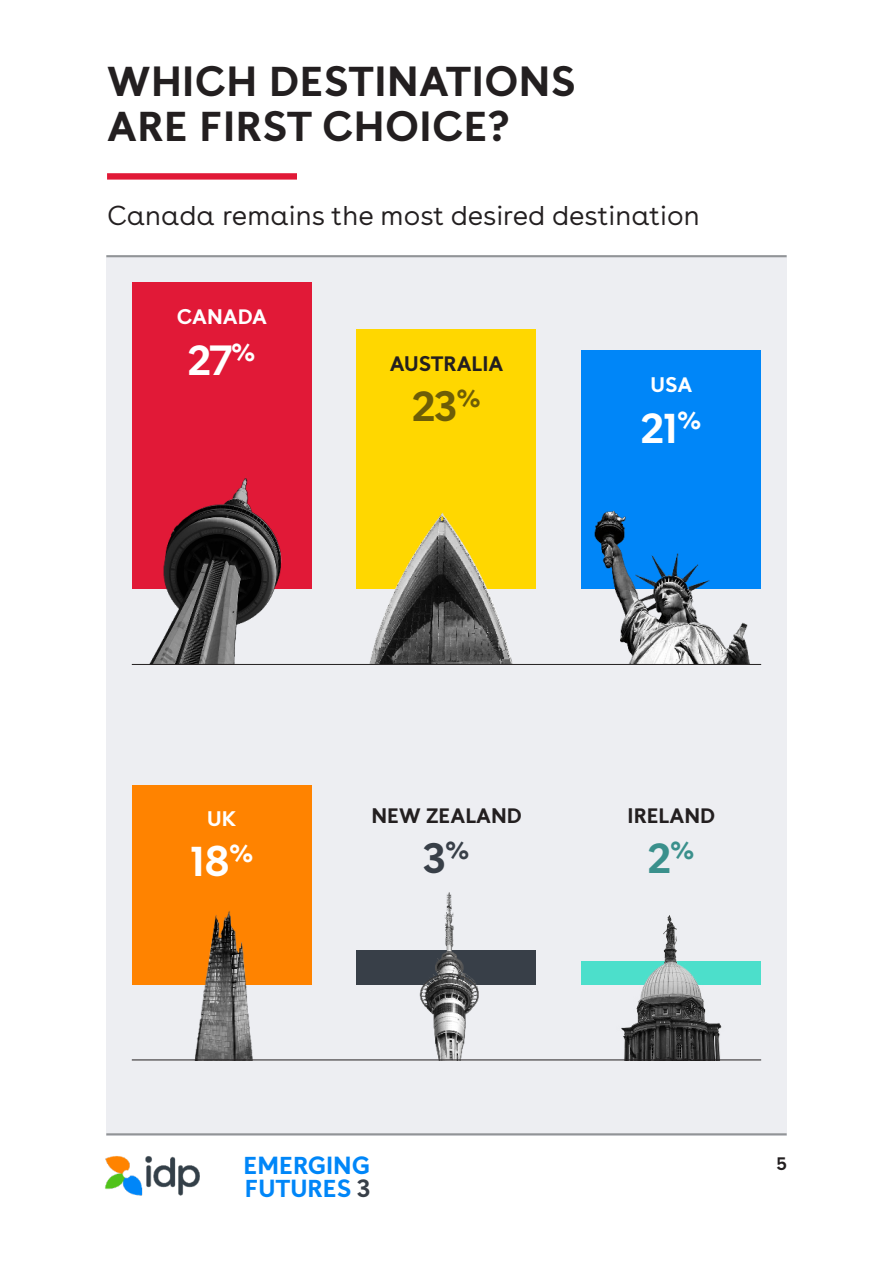
<style>
.page{position:relative;width:893px;height:1263px;background:#fff}
.page>*{position:absolute;margin:0;border:0;box-sizing:border-box;transform-origin:0 0}
.t1{font:700 42px/45px "Buenos Aires TTF";letter-spacing:.01em;color:#231f20}
.t2{font:700 42px "Buenos Aires TTF";color:#fff}
.t3{font:700 42px "Buenos Aires TTF";color:#6d5d07}
.t4{font:700 42px "Buenos Aires TTF";color:#383f48}
.t5{font:700 42px "Buenos Aires TTF";color:#3a908c}
.t6{font:300 27px "Buenos Aires TTF";color:#231f20}
.t7{font:700 24.6px "Buenos Aires TTF";color:#0086f8}
.t8{font:700 21px "Buenos Aires TTF";color:#231f20}
.t9{font:700 21px "Buenos Aires TTF";color:#fff}
.t10{font:700 18px "Buenos Aires TTF";color:#231f20}
.s1{color:#383f48}
</style>
<div class="page">
<div style="left:106px;top:257px;width:681px;height:878px;background:#edeef2"></div>
<hr style="left:106px;top:255px;width:681px;height:2px;background:#919497">
<hr style="left:106px;top:1133px;width:681px;height:2px;background:#919497">
<img style="left:105px;top:1156px;width:95px;height:40px">
<div style="left:107px;top:173px;width:190px;height:7px;background:#e11937"></div>
<div style="left:132px;top:283px;width:180px;height:306px;background:#e11937"></div>
<div style="left:132px;top:784px;width:180px;height:200px;background:#ff8300"></div>
<div style="left:356px;top:330px;width:180px;height:259px;background:#ffd700"></div>
<div style="left:356px;top:950px;width:180px;height:34px;background:#383f48"></div>
<div style="left:581px;top:351px;width:180px;height:238px;background:#0086f8"></div>
<div style="left:581px;top:961px;width:180px;height:23px;background:#4cdfcb"></div>
<img style="left:187px;top:911px;width:74px;height:148px">
<img style="left:385px;top:892px;width:126px;height:167px">
<img style="left:611px;top:915px;width:122px;height:144px">
<hr style="left:132px;top:1059px;width:629px;height:1px;background:#231f20">
<img style="left:149px;top:478px;width:133px;height:186px">
<img style="left:369px;top:512px;width:144px;height:152px">
<img style="left:594px;top:510px;width:156px;height:153px">
<hr style="left:132px;top:664px;width:629px;height:1px;background:#231f20">
<h1 class="t1" style="left:107px;top:62px;width:470px">WHICH DESTINATIONS<br>ARE FIRST CHOICE?</h1>
<p class="t6" style="left:107px;top:205px;width:594px">Canada remains the most desired destination</p>
<p class="t9" style="left:177px;top:308px;width:92px">CANADA</p>
<h1 class="t2" style="left:188px;top:343px;width:69px">27<sup>%</sup></h1>
<p class="t8" style="left:390px;top:355px;width:115px">AUSTRALIA</p>
<h1 class="t3" style="left:413px;top:390px;width:69px">23<sup>%</sup></h1>
<p class="t9" style="left:650px;top:376px;width:43px">USA</p>
<h1 class="t2" style="left:641px;top:411px;width:62px">21<sup>%</sup></h1>
<p class="t9" style="left:207px;top:810px;width:31px">UK</p>
<h1 class="t2" style="left:191px;top:845px;width:64px">18<sup>%</sup></h1>
<p class="t8" style="left:371px;top:807px;width:152px">NEW ZEALAND</p>
<h1 class="t4" style="left:424px;top:841px;width:47px">3<sup>%</sup></h1>
<p class="t8" style="left:628px;top:807px;width:89px">IRELAND</p>
<h1 class="t5" style="left:648px;top:841px;width:48px">2<sup>%</sup></h1>
<p class="t7" style="left:244px;top:1151px;width:128px">EMERGING</p>
<p class="t10" style="left:776px;top:1157px;width:12px">5</p>
<p class="t7" style="left:245px;top:1174px;width:127px">FUTURES <span class="s1">3</span></p>
</div>
